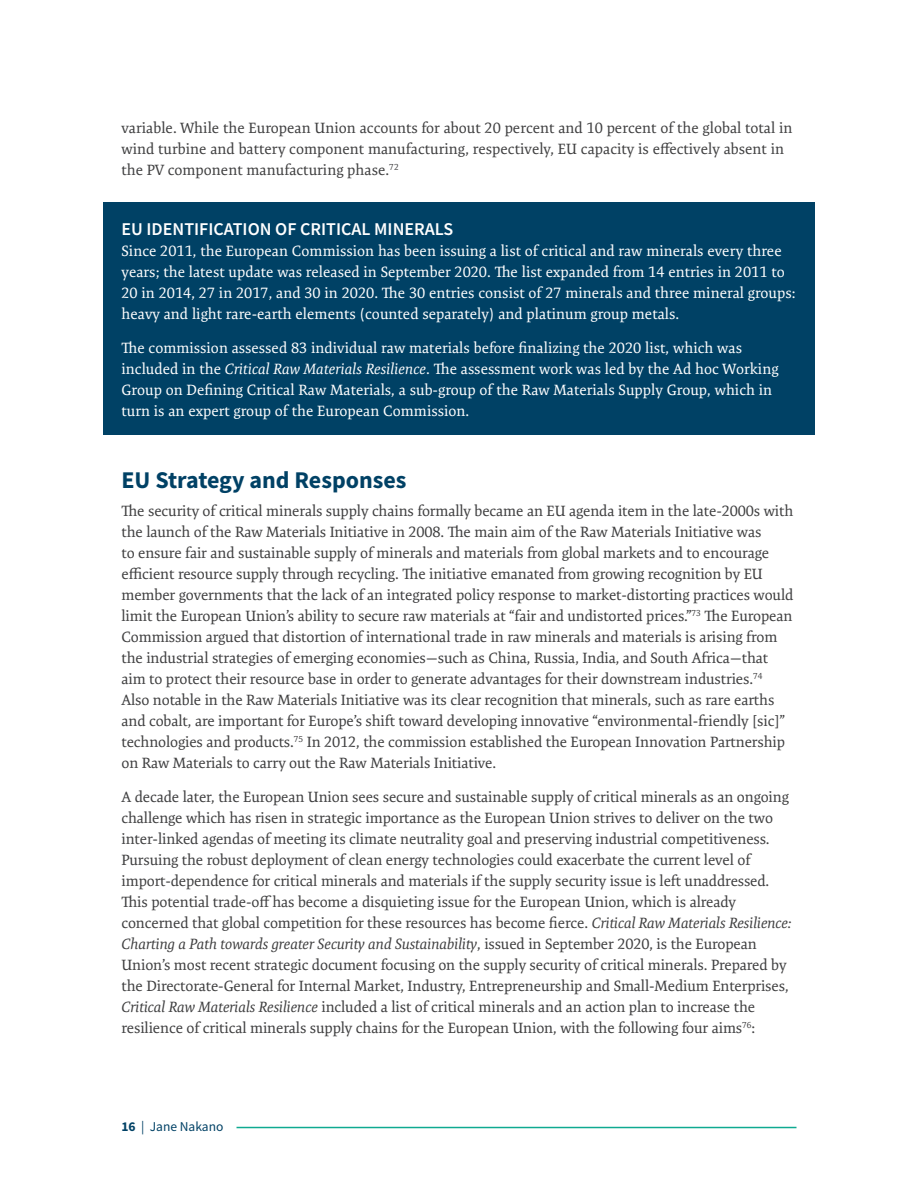
<style>
.page{position:relative;width:918px;height:1188px;background:#fff}
.page>*{position:absolute;margin:0;border:0;box-sizing:border-box;transform-origin:0 0}
.t1{font:700 24px "Source Sans Pro";color:#004165}
.t2{font:600 18px "Source Sans Pro";color:#fff}
.t3{font:15px/21px "Expo Serif Pro";letter-spacing:-.01em;color:#3e3e3f}
.t4{font:15px/21px "Expo Serif Pro";color:#fff}
.t5{font:13.5px "Source Sans Pro";color:#004165}
.s1{font-style:italic}
.s2{font-weight:700}
</style>
<div class="page">
<hr style="left:237px;top:1127px;width:559px;height:1px;background:#0faa91">
<div style="left:103px;top:202px;width:712px;height:233px;background:#004165"></div>
<p class="t3" style="left:122px;top:118px;width:673px">variable. While the European Union accounts for about 20 percent and 10 percent of the global total in wind turbine and battery component manufacturing, respectively, EU capacity is effectively absent in the PV component manufacturing phase.<sup>72</sup></p>
<p class="t2" style="left:122px;top:217px;width:333px">EU IDENTIFICATION OF CRITICAL MINERALS</p>
<p class="t4" style="left:122px;top:240px;width:676px">Since 2011, the European Commission has been issuing a list of critical and raw minerals every three years; the latest update was released in September 2020. The list expanded from 14 entries in 2011 to 20 in 2014, 27 in 2017, and 30 in 2020. The 30 entries consist of 27 minerals and three mineral groups: heavy and light rare-earth elements (counted separately) and platinum group metals.</p>
<p class="t4" style="left:122px;top:338px;width:659px">The commission assessed 83 individual raw materials before finalizing the 2020 list, which was included in the <span class="s1">Critical Raw Materials Resilience</span>. The assessment work was led by the Ad hoc Working Group on Defining Critical Raw Materials, a sub-group of the Raw Materials Supply Group, which in turn is an expert group of the European Commission.</p>
<h1 class="t1" style="left:122px;top:464px;width:286px">EU Strategy and Responses</h1>
<p class="t3" style="left:122px;top:500px;width:673px">The security of critical minerals supply chains formally became an EU agenda item in the late-2000s with the launch of the Raw Materials Initiative in 2008. The main aim of the Raw Materials Initiative was<br>to ensure fair and sustainable supply of minerals and materials from global markets and to encourage efficient resource supply through recycling. The initiative emanated from growing recognition by EU member governments that the lack of an integrated policy response to market-distorting practices would limit the European Union’s ability to secure raw materials at “fair and undistorted prices.”<sup>73</sup> The European Commission argued that distortion of international trade in raw minerals and materials is arising from the industrial strategies of emerging economies—such as China, Russia, India, and South Africa—that aim to protect their resource base in order to generate advantages for their downstream industries.<sup>74<br></sup>Also notable in the Raw Materials Initiative was its clear recognition that minerals, such as rare earths and cobalt, are important for Europe’s shift toward developing innovative “environmental-friendly [sic]” technologies and products.<sup>75</sup> In 2012, the commission established the European Innovation Partnership on Raw Materials to carry out the Raw Materials Initiative.</p>
<p class="t3" style="left:122px;top:787px;width:672px">A decade later, the European Union sees secure and sustainable supply of critical minerals as an ongoing challenge which has risen in strategic importance as the European Union strives to deliver on the two inter-linked agendas of meeting its climate neutrality goal and preserving industrial competitiveness.<br>Pursuing the robust deployment of clean energy technologies could exacerbate the current level of import-dependence for critical minerals and materials if the supply security issue is left unaddressed.<br>This potential trade-off has become a disquieting issue for the European Union, which is already concerned that global competition for these resources has become fierce. <span class="s1">Critical Raw Materials Resilience:<br>Charting a Path towards greater Security and Sustainability</span>, issued in September 2020, is the European Union’s most recent strategic document focusing on the supply security of critical minerals. Prepared by the Directorate-General for Internal Market, Industry, Entrepreneurship and Small-Medium Enterprises, <span class="s1">Critical Raw Materials Resilience</span> included a list of critical minerals and an action plan to increase the resilience of critical minerals supply chains for the European Union, with the following four aims<sup>76</sup>:</p>
<p class="t5" style="left:122px;top:1118px;width:103px"><span class="s2">16</span> | Jane Nakano</p>
</div>
